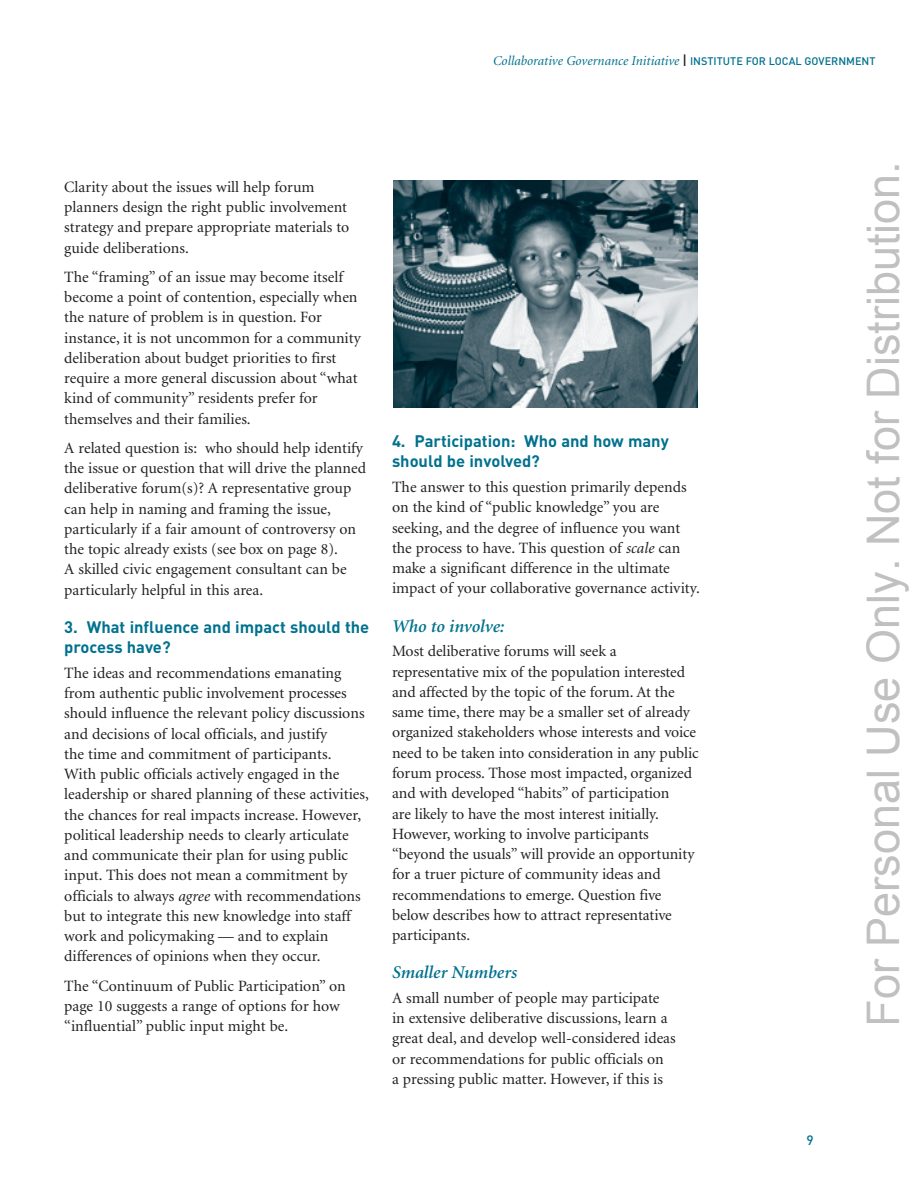
<style>
.page{position:relative;width:918px;height:1188px;background:#fff}
.page>*{position:absolute;margin:0;border:0;box-sizing:border-box;transform-origin:0 0}
.t1{font:45px "Arial";color:rgb(0 0 0/.25)}
.t2{font:italic 600 18px "Minion";color:#00718e}
.t3{font:700 16.5px/20.2px "DIN";color:#00718e}
.t4{font:15.75px/20.2px "Minion";color:#231f20}
.t5{font:italic 13.5px "Minion";color:#00718e}
.t6{font:500 10.8px "DIN";color:#00718e}
.s1{font-family:"DIN";font-weight:500;font-style:normal;color:#231f20}
.s2{font-family:"DIN";font-weight:500;font-style:normal;font-size:10.8px}
.s3{font-style:italic}
</style>
<div class="page">
<img style="left:394px;top:180px;width:303px;height:228px">
<p class="t5" style="left:493px;top:54px;width:204px">Collaborative Governance Initiative <span class="s1">|</span> <span class="s2">INSTITUTE</span></p>
<p class="t6" style="left:746px;top:54px;width:37px">FOR LOCA</p>
<p class="t6" style="left:795px;top:54px;width:67px">L GOVERN MENT</p>
<p class="t4" style="left:64px;top:177px;width:287px">Clarity about the issues will help forum planners design the right public involvement strategy and prepare appropriate materials to guide deliberations.</p>
<p class="t4" style="left:64px;top:267px;width:298px">The “framing” of an issue may become itself become a point of contention, especially when the nature of problem is in question. For instance, it is not uncommon for a community deliberation about budget priorities to first require a more general discussion about “what kind of community” residents prefer for themselves and their families.</p>
<p class="t4" style="left:64px;top:438px;width:303px">A related question is: who should help identify the issue or question that will drive the planned deliberative forum(s)? A representative group can help in naming and framing the issue, particularly if a fair amount of controversy on the topic already exists (see box on page 8).<br>A skilled civic engagement consultant can be particularly helpful in this area.</p>
<p class="t3" style="left:64px;top:616px;width:307px">3. What influence and impact should the process have?</p>
<p class="t4" style="left:64px;top:663px;width:306px">The ideas and recommendations emanating from authentic public involvement processes should influence the relevant policy discussions and decisions of local officials, and justify<br>the time and commitment of participants.<br>With public officials actively engaged in the leadership or shared planning of these activities, the chances for real impacts increase. However, political leadership needs to clearly articulate and communicate their plan for using public input. This does not mean a commitment by officials to always <span class="s3">agree</span> with recommendations but to integrate this new knowledge into staff work and policymaking — and to explain differences of opinions when they occur.</p>
<p class="t4" style="left:64px;top:976px;width:283px">The “Continuum of Public Participation” on page 10 suggests a range of options for how “influential” public input might be.</p>
<p class="t3" style="left:392px;top:430px;width:278px">4. Participation: Who and how many should be involved?</p>
<p class="t4" style="left:392px;top:478px;width:309px">The answer to this question primarily depends on the kind of “public knowledge” you are seeking, and the degree of influence you want the process to have. This question of <span class="s3">scale</span> can make a significant difference in the ultimate impact of your collaborative governance activity.</p>
<p class="t2" style="left:392px;top:617px;width:114px">Who to involve:</p>
<p class="t4" style="left:392px;top:642px;width:308px">Most deliberative forums will seek a representative mix of the population interested and affected by the topic of the forum. At the same time, there may be a smaller set of already organized stakeholders whose interests and voice need to be taken into consideration in any public forum process. Those most impacted, organized and with developed “habits” of participation<br>are likely to have the most interest initially.<br>However, working to involve participants “beyond the usuals” will provide an opportunity for a truer picture of community ideas and recommendations to emerge. Question five below describes how to attract representative participants.</p>
<p class="t2" style="left:392px;top:963px;width:127px">Smaller Numbers</p>
<p class="t4" style="left:392px;top:988px;width:285px">A small number of people may participate in extensive deliberative discussions, learn a great deal, and develop well-considered ideas or recommendations for public officials on<br>a pressing public matter. However, if this is</p>
<h1 class="t1" style="left:854px;top:1027px;width:867px;rotate:-90deg">For Personal Use Only. Not for Distribution.</h1>
</div>
